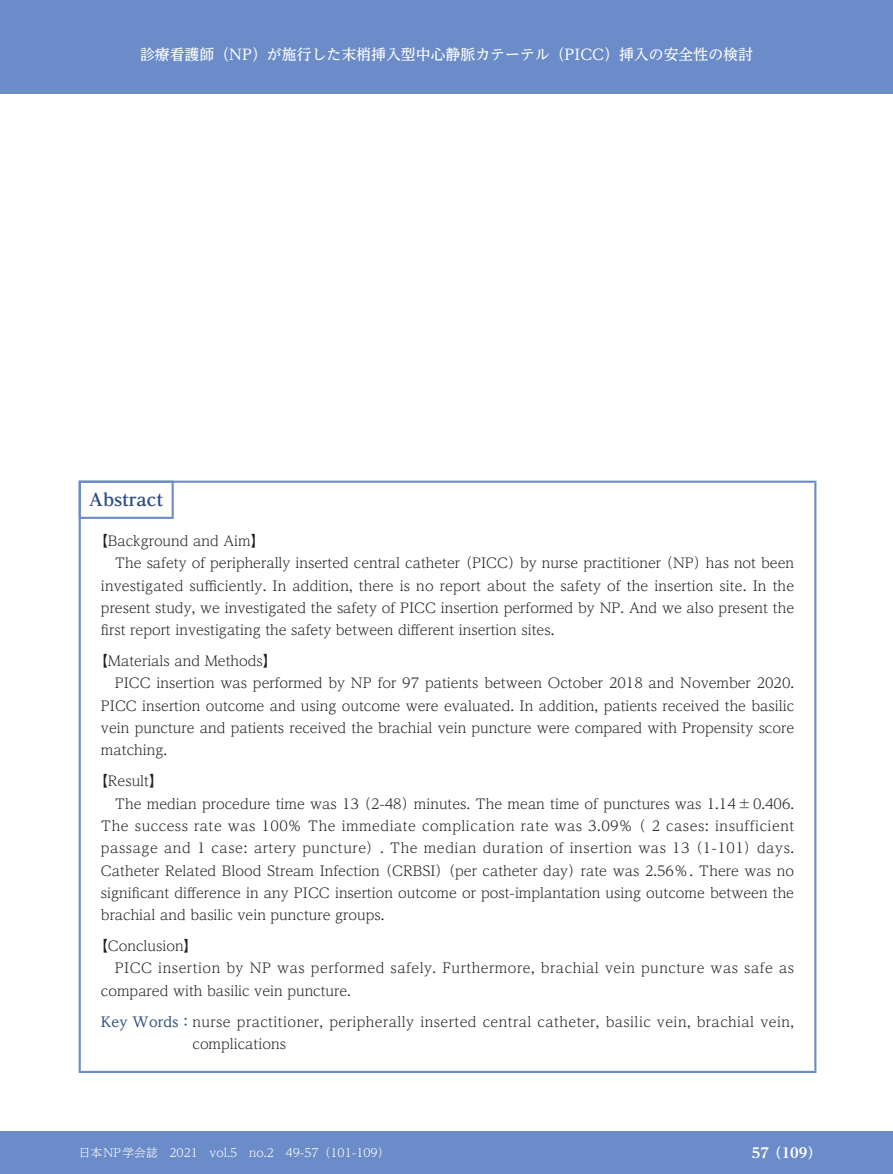
<style>
.page{position:relative;width:893px;height:1174px;background:#fff}
.page>*{position:absolute;margin:0;border:0;box-sizing:border-box;transform-origin:0 0}
.t1{font:700 expanded 16.95px "UD Reimin Pr 6 N";color:#2e4d7e}
.t2{font:500 14.85px "UD Reimin Pr 6 N";color:#fff}
.t3{font:300 13.8px "UD Reimin Pr 6 N";color:#231f20}
.t4{font:300 13.8px "UD Reimin Pr 6 N";letter-spacing:.035em;color:#231f20}
.t5{font:300 13.8px/22.4px "UD Reimin Pr 6 N";letter-spacing:.03em;color:#231f20}
.t6{font:300 13.8px "UD Reimin Pr 6 N";letter-spacing:.04em;color:#231f20}
.t7{font:800 13.8px "UD Reimin Pr 6 N";color:#fff}
.t8{font:300 11.7px "UD Reimin Pr 6 N";color:#fff}
.s1{font-weight:500;color:#2e4d7e}
</style>
<div class="page">
<div style="left:0;top:1131px;width:893px;height:43px;background:#6b8cc8"></div>
<div style="left:0;top:0;width:893px;height:94px;background:#6b8cc8"></div>
<hr style="left:79px;top:480px;width:737px;height:3px;background:#6b8cc8">
<hr style="left:79px;top:483px;width:2px;height:587px;background:#6b8cc8">
<hr style="left:814px;top:483px;width:2px;height:587px;background:#6b8cc8">
<hr style="left:79px;top:1070px;width:737px;height:3px;background:#6b8cc8">
<div style="left:79px;top:480px;width:95px;height:39px;border:2px solid #6b8cc8"></div>
<p class="t2" style="left:140px;top:42px;width:614px">診療看護師（NP）が施行した末梢挿入型中心静脈カテーテル（PICC）挿入の安全性の検討</p>
<p class="t1" style="left:89px;top:486px;width:75px">Abstract</p>
<p class="t3" style="left:94px;top:529px;width:172px">【Background and Aim】</p>
<p class="t3" style="left:115px;top:552px;width:681px">The safety of peripherally inserted central catheter （PICC）by nurse practitioner （NP）has not been</p>
<p class="t3" style="left:101px;top:574px;width:695px">investigated sufficiently. In addition, there is no report about the safety of the insertion site. In the</p>
<p class="t3" style="left:101px;top:596px;width:695px">present study, we investigated the safety of PICC insertion performed by NP. And we also present the</p>
<p class="t3" style="left:101px;top:619px;width:455px">first report investigating the safety between different insertion sites.</p>
<p class="t3" style="left:94px;top:649px;width:184px">【Materials and Methods】</p>
<p class="t3" style="left:115px;top:672px;width:681px">PICC insertion was performed by NP for 97 patients between October 2018 and November 2020.</p>
<p class="t3" style="left:101px;top:694px;width:695px">PICC insertion outcome and using outcome were evaluated. In addition, patients received the basilic</p>
<p class="t3" style="left:101px;top:716px;width:695px">vein puncture and patients received the brachial vein puncture were compared with Propensity score</p>
<p class="t3" style="left:101px;top:739px;width:68px">matching.</p>
<p class="t3" style="left:94px;top:770px;width:70px">【Result】</p>
<p class="t3" style="left:115px;top:792px;width:681px">The median procedure time was 13 （2-48）minutes. The mean time of punctures was 1.14±0.406.</p>
<p class="t4" style="left:101px;top:814px;width:695px">The success rate was 100％ The immediate complication rate was 3.09％ （ 2 cases: insufficient</p>
<p class="t6" style="left:101px;top:836px;width:695px">passage and 1 case: artery puncture）. The median duration of insertion was 13 （1-101）days.</p>
<p class="t3" style="left:101px;top:859px;width:695px">Catheter Related Blood Stream Infection （CRBSI）（per catheter day）rate was 2.56％. There was no</p>
<p class="t3" style="left:101px;top:881px;width:695px">significant difference in any PICC insertion outcome or post-implantation using outcome between the</p>
<p class="t3" style="left:101px;top:903px;width:285px">brachial and basilic vein puncture groups.</p>
<p class="t3" style="left:94px;top:934px;width:105px">【Conclusion】</p>
<p class="t4" style="left:115px;top:957px;width:681px">PICC insertion by NP was performed safely. Furthermore, brachial vein puncture was safe as</p>
<p class="t3" style="left:101px;top:979px;width:251px">compared with basilic vein puncture.</p>
<p class="t5" style="left:193px;top:1009px;width:603px;text-indent:-92px"><span class="s1">Key Words：</span>nurse practitioner, peripherally inserted central catheter, basilic vein, brachial vein, complications</p>
<p class="t8" style="left:79px;top:1143px;width:312px">日本NP学会誌　2021　vol.5　no.2　49-57（101-109）</p>
<p class="t7" style="left:752px;top:1141px;width:71px">57（109）</p>
</div>
